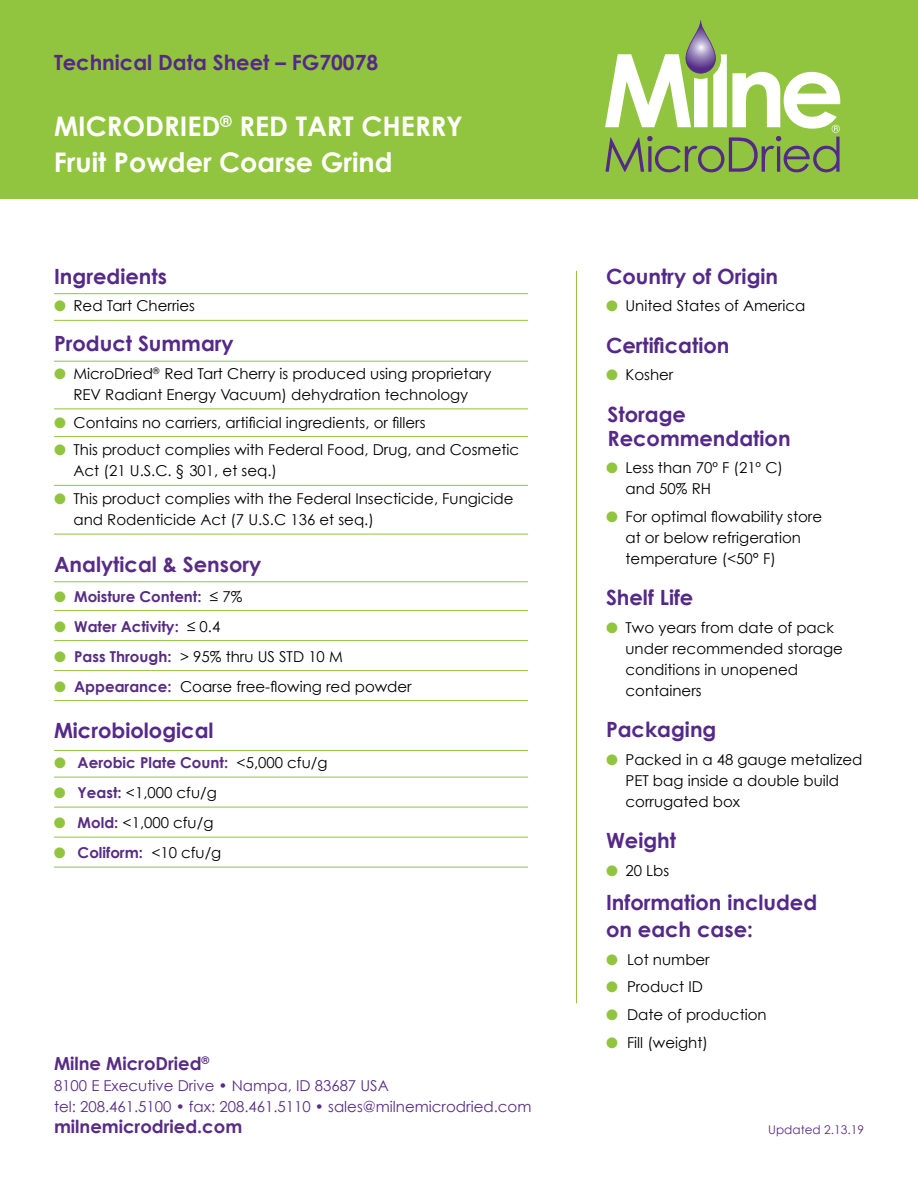
<style>
.page{position:relative;width:918px;height:1188px;background:#fff}
.page>*{position:absolute;margin:0;border:0;box-sizing:border-box;transform-origin:0 0}
.t1{font:700 27px/36px "Century Gothic";color:#fff}
.t2{font:700 21px/24px "Century Gothic";color:#552988}
.t3{font:700 21px "Century Gothic";color:#582c85}
.t4{font:700 18px "Century Gothic";color:#582c85}
.t5{font:15px/21px "Century Gothic";color:#000}
.t6{font:15px/21px "Century Gothic";color:#582c85}
.t7{font:700 15px "Century Gothic";color:#582c85}
.t8{font:12px "Century Gothic";color:#582c85}
.s1{color:#92c53f}
.s2{font-weight:400;color:#000}
.s3{font-weight:700;color:#582c85}
</style>
<div class="page">
<div style="left:0;top:0;width:918px;height:199px;background:#92c53f"></div>
<hr style="left:576px;top:271px;width:1px;height:732px;background:#92c53f">
<svg style="left:605px;top:21px;width:235px;height:151px"></svg>
<hr style="left:54px;top:293px;width:474px;height:1px;background:#92c53f">
<hr style="left:54px;top:320px;width:474px;height:1px;background:#92c53f">
<hr style="left:54px;top:361px;width:474px;height:1px;background:#92c53f">
<hr style="left:54px;top:408px;width:474px;height:1px;background:#92c53f">
<hr style="left:54px;top:436px;width:474px;height:1px;background:#92c53f">
<hr style="left:54px;top:485px;width:474px;height:1px;background:#92c53f">
<hr style="left:54px;top:534px;width:474px;height:1px;background:#92c53f">
<hr style="left:54px;top:581px;width:474px;height:1px;background:#92c53f">
<hr style="left:54px;top:610px;width:474px;height:1px;background:#92c53f">
<hr style="left:54px;top:640px;width:474px;height:1px;background:#92c53f">
<hr style="left:54px;top:670px;width:474px;height:1px;background:#92c53f">
<hr style="left:54px;top:700px;width:474px;height:1px;background:#92c53f">
<hr style="left:54px;top:750px;width:474px;height:1px;background:#92c53f">
<hr style="left:54px;top:777px;width:474px;height:1px;background:#92c53f">
<hr style="left:54px;top:807px;width:474px;height:1px;background:#92c53f">
<hr style="left:54px;top:837px;width:474px;height:1px;background:#92c53f">
<hr style="left:54px;top:867px;width:474px;height:1px;background:#92c53f">
<h2 class="t2" style="left:54px;top:50px;width:326px">Technical Data Sheet – FG70078</h2>
<h1 class="t1" style="left:54px;top:107px;width:411px">MICRODRIED<sup>®</sup> RED TART CHERRY<br>Fruit Powder Coarse Grind</h1>
<h2 class="t2" style="left:54px;top:263px;width:114px">Ingredients</h2>
<p class="t5" style="left:54px;top:295px;width:143px"><span class="s1">●</span> Red Tart Cherries</p>
<h2 class="t2" style="left:54px;top:331px;width:181px">Product Summary</h2>
<p class="t5" style="left:54px;top:363px;width:439px;text-align:center"><span class="s1">●</span> MicroDried<sup>®</sup> Red Tart Cherry is produced using proprietary<br>REV Radiant Energy Vacuum) dehydration technology</p>
<p class="t5" style="left:54px;top:411px;width:373px"><span class="s1">●</span> Contains no carriers, artificial ingredients, or fillers</p>
<p class="t5" style="left:74px;top:439px;width:447px;text-indent:-20px"><span class="s1">●</span> This product complies with Federal Food, Drug, and Cosmetic<br>Act (21 U.S.C. § 301, et seq.)</p>
<p class="t5" style="left:74px;top:488px;width:442px;text-indent:-20px"><span class="s1">●</span> This product complies with the Federal Insecticide, Fungicide and Rodenticide Act (7 U.S.C 136 et seq.)</p>
<h2 class="t3" style="left:54px;top:551px;width:209px">Analytical &amp; Sensory</h2>
<p class="t7" style="left:54px;top:587px;width:190px"><span class="s1">●</span> Moisture Content: <span class="s2">≤ 7%</span></p>
<p class="t7" style="left:54px;top:617px;width:168px"><span class="s1">●</span> Water Activity: <span class="s2">≤ 0.4</span></p>
<p class="t5" style="left:54px;top:645px;width:290px"><span class="s1">●</span> <span class="s3">Pass Through:</span> &gt; 95% thru US STD 10 M</p>
<p class="t5" style="left:54px;top:675px;width:359px"><span class="s1">●</span> <span class="s3">Appearance:</span> Coarse free-flowing red powder</p>
<h2 class="t2" style="left:54px;top:718px;width:161px">Microbiological</h2>
<p class="t7" style="left:54px;top:753px;width:275px"><span class="s1">●</span> Aerobic Plate Count: <span class="s2">&lt;5,000 cfu/g</span></p>
<p class="t5" style="left:54px;top:782px;width:164px"><span class="s1">●</span> <span class="s3">Yeast:</span> &lt;1,000 cfu/g</p>
<p class="t5" style="left:54px;top:812px;width:161px"><span class="s1">●</span> <span class="s3">Mold:</span> &lt;1,000 cfu/g</p>
<p class="t7" style="left:54px;top:843px;width:169px"><span class="s1">●</span> Coliform: <span class="s2">&lt;10 cfu/g</span></p>
<p class="t4" style="left:54px;top:1052px;width:157px">Milne MicroDried<sup>®</sup></p>
<p class="t6" style="left:54px;top:1075px;width:479px">8100 E Executive Drive • Nampa, ID 83687 USA<br>tel: 208.461.5100 • fax: 208.461.5110 • sales@milnemicrodried.com</p>
<p class="t4" style="left:54px;top:1115px;width:190px">milnemicrodried.com</p>
<h2 class="t2" style="left:606px;top:263px;width:174px">Country of Origin</h2>
<p class="t5" style="left:606px;top:295px;width:201px"><span class="s1">●</span> United States of America</p>
<h2 class="t2" style="left:606px;top:332px;width:125px">Certification</h2>
<p class="t5" style="left:606px;top:364px;width:69px"><span class="s1">●</span> Kosher</p>
<h2 class="t2" style="left:608px;top:401px;width:185px">Storage<br>Recommendation</h2>
<p class="t5" style="left:626px;top:457px;width:159px;text-indent:-20px"><span class="s1">●</span> Less than 70º F (21º C) and 50% RH</p>
<p class="t5" style="left:626px;top:506px;width:198px;text-indent:-20px"><span class="s1">●</span> For optimal flowability store at or below refrigeration temperature (&lt;50° F)</p>
<h2 class="t2" style="left:606px;top:585px;width:89px">Shelf Life</h2>
<p class="t5" style="left:626px;top:617px;width:219px;text-indent:-20px"><span class="s1">●</span> Two years from date of pack under recommended storage conditions in unopened containers</p>
<h2 class="t2" style="left:606px;top:717px;width:112px">Packaging</h2>
<p class="t5" style="left:626px;top:749px;width:239px;text-indent:-20px"><span class="s1">●</span> Packed in a 48 gauge metalized<br>PET bag inside a double build corrugated box</p>
<h2 class="t2" style="left:606px;top:828px;width:72px">Weight</h2>
<p class="t5" style="left:606px;top:860px;width:65px"><span class="s1">●</span> 20 Lbs</p>
<h2 class="t2" style="left:606px;top:888px;width:213px;line-height:27px">Information included on each case:</h2>
<p class="t5" style="left:606px;top:948px;width:105px"><span class="s1">●</span> Lot number</p>
<p class="t5" style="left:606px;top:976px;width:99px"><span class="s1">●</span> Product ID</p>
<p class="t5" style="left:606px;top:1004px;width:162px"><span class="s1">●</span> Date of production</p>
<p class="t5" style="left:606px;top:1032px;width:104px"><span class="s1">●</span> Fill (weight)</p>
<p class="t8" style="left:768px;top:1122px;width:97px">Updated 2.13.19</p>
</div>
